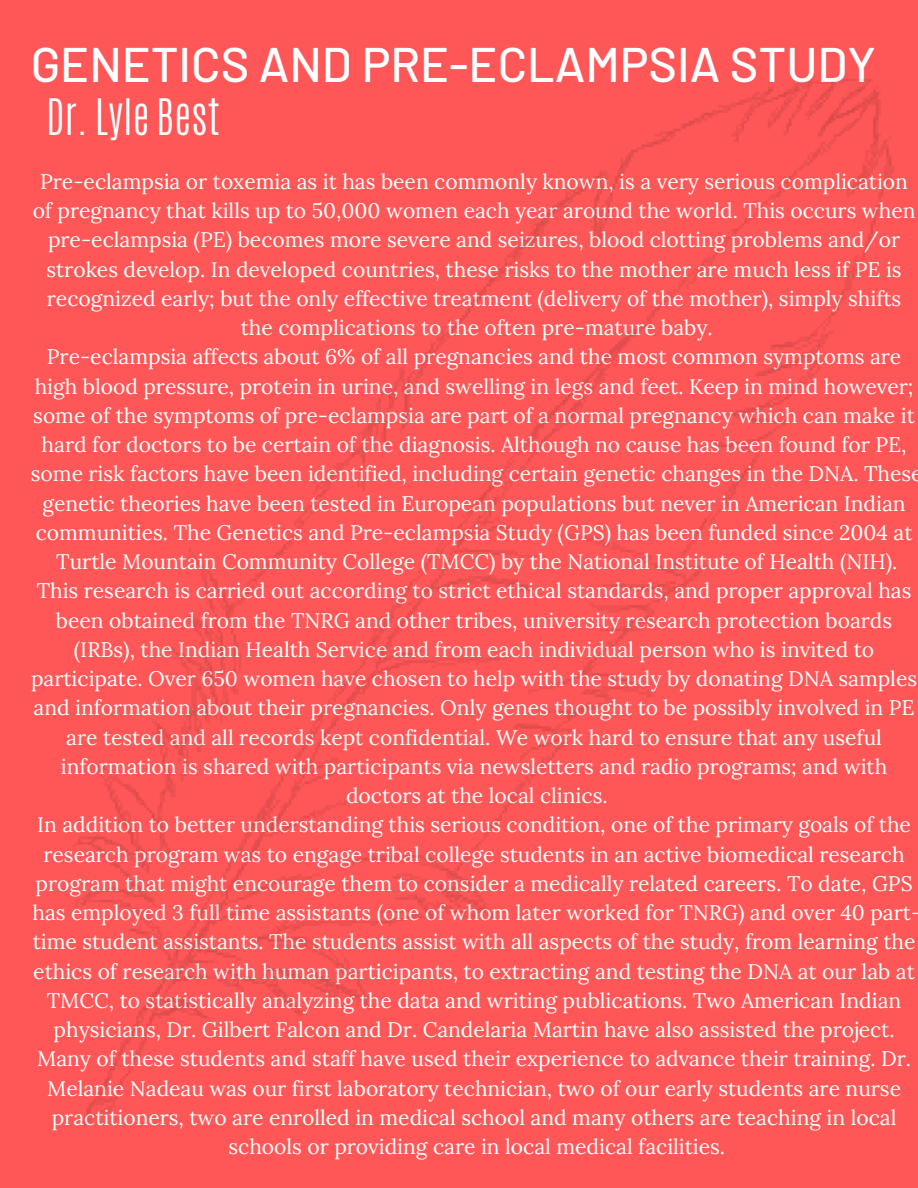
<style>
.page{position:relative;width:918px;height:1188px;background:#ff5757}
.page>*{position:absolute;margin:0;border:0;box-sizing:border-box;transform-origin:0 0}
.t1{font:500 48.6px "Barlow";color:#fff}
.t2{font:300 42px "Antonio";color:#fff}
.t3{font:21px/29.2px "Lora";color:#fff;text-align:center}
</style>
<div class="page">
<img style="left:73px;top:79px;width:821px;height:1047px">
<h1 class="t1" style="left:31px;top:33px;width:846px">GENETICS AND PRE-ECLAMPSIA STUDY</h1>
<h2 class="t2" style="left:46px;top:87px;width:175px">Dr. Lyle Best</h2>
<p class="t3" style="left:31px;top:167px;width:893px">Pre-eclampsia or toxemia as it has been commonly known, is a very serious complication of pregnancy that kills up to 50,000 women each year around the world. This occurs when pre-eclampsia (PE) becomes more severe and seizures, blood clotting problems and/or strokes develop. In developed countries, these risks to the mother are much less if PE is recognized early; but the only effective treatment (delivery of the mother), simply shifts the complications to the often pre-mature baby.<br>Pre-eclampsia affects about 6% of all pregnancies and the most common symptoms are high blood pressure, protein in urine, and swelling in legs and feet. Keep in mind however; some of the symptoms of pre-eclampsia are part of a normal pregnancy which can make it hard for doctors to be certain of the diagnosis. Although no cause has been found for PE, some risk factors have been identified, including certain genetic changes in the DNA. These genetic theories have been tested in European populations but never in American Indian communities. The Genetics and Pre-eclampsia Study (GPS) has been funded since 2004 at Turtle Mountain Community College (TMCC) by the National Institute of Health (NIH).<br>This research is carried out according to strict ethical standards, and proper approval has been obtained from the TNRG and other tribes, university research protection boards (IRBs), the Indian Health Service and from each individual person who is invited to participate. Over 650 women have chosen to help with the study by donating DNA samples and information about their pregnancies. Only genes thought to be possibly involved in PE are tested and all records kept confidential. We work hard to ensure that any useful information is shared with participants via newsletters and radio programs; and with doctors at the local clinics.<br>In addition to better understanding this serious condition, one of the primary goals of the research program was to engage tribal college students in an active biomedical research program that might encourage them to consider a medically related careers. To date, GPS has employed 3 full time assistants (one of whom later worked for TNRG) and over 40 part&shy;time student assistants. The students assist with all aspects of the study, from learning the ethics of research with human participants, to extracting and testing the DNA at our lab at TMCC, to statistically analyzing the data and writing publications. Two American Indian physicians, Dr. Gilbert Falcon and Dr. Candelaria Martin have also assisted the project.<br>Many of these students and staff have used their experience to advance their training. Dr.<br>Melanie Nadeau was our first laboratory technician, two of our early students are nurse practitioners, two are enrolled in medical school and many others are teaching in local schools or providing care in local medical facilities.</p>
</div>
